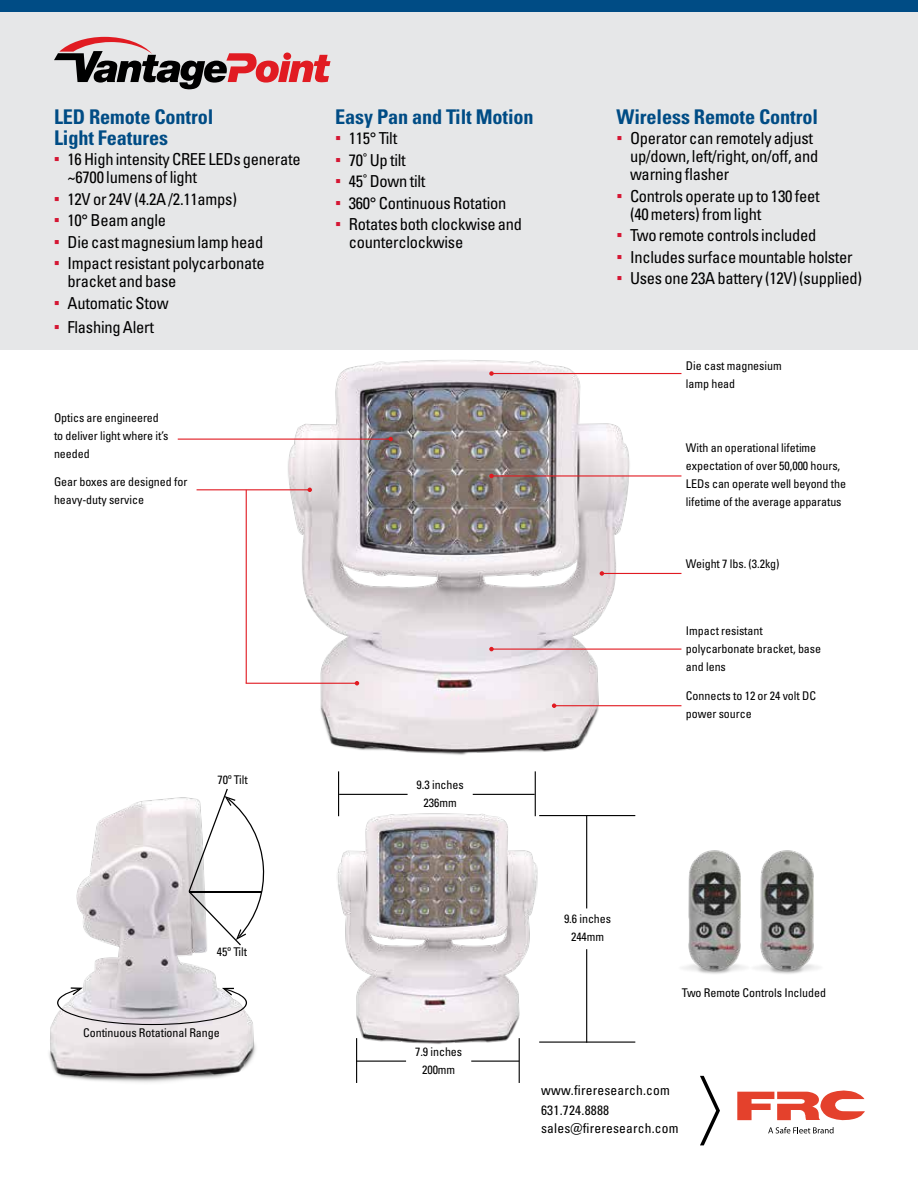
<style>
.page{position:relative;width:918px;height:1188px;background:#fff}
.page>*{position:absolute;margin:0;border:0;box-sizing:border-box;transform-origin:0 0}
.t1{font:700 condensed 20.25px/21px "Univers LT Std";letter-spacing:-.005em;color:#004c85}
.t2{font:condensed 16.5px/18px "Univers LT Std";letter-spacing:-.015em;color:#000}
.t3{font:condensed 13.5px/20.4px "Univers LT Pro";letter-spacing:.015em;color:#000}
.t4{font:condensed 12px/18px "Univers LT Std";letter-spacing:-.005em;color:#000}
.s1{color:#d51633}
</style>
<div class="page">
<div style="left:0;top:0;width:918px;height:13px;background:#004c85"></div>
<div style="left:0;top:13px;width:918px;height:337px;background:#e6e7e8"></div>
<img style="left:263px;top:360px;width:392px;height:426px">
<img style="left:49px;top:767px;width:222px;height:316px">
<svg style="left:57px;top:987px;width:190px;height:38px;background:#d1cdd2"></svg>
<svg style="left:189px;top:789px;width:77px;height:156px"></svg>
<hr style="left:339px;top:794px;width:69px;height:1px;background:#000">
<hr style="left:473px;top:794px;width:62px;height:1px;background:#000">
<img style="left:337px;top:807px;width:223px;height:253px">
<hr style="left:338px;top:771px;width:1px;height:45px;background:#000">
<hr style="left:356px;top:1061px;width:50px;height:1px;background:#000">
<hr style="left:471px;top:1061px;width:48px;height:1px;background:#000">
<hr style="left:356px;top:1038px;width:1px;height:45px;background:#000">
<hr style="left:519px;top:1038px;width:1px;height:45px;background:#000">
<hr style="left:535px;top:771px;width:1px;height:45px;background:#000">
<hr style="left:539px;top:815px;width:96px;height:1px;background:#000">
<hr style="left:539px;top:1042px;width:96px;height:1px;background:#000">
<hr style="left:586px;top:815px;width:1px;height:93px;background:#000">
<hr style="left:586px;top:949px;width:1px;height:94px;background:#000">
<hr style="left:197px;top:489px;width:113px;height:1px;background:#e11b22">
<svg style="left:308px;top:488px;width:4px;height:4px"></svg>
<hr style="left:491px;top:649px;width:190px;height:1px;background:#e11b22">
<svg style="left:489px;top:647px;width:5px;height:4px"></svg>
<hr style="left:602px;top:573px;width:79px;height:1px;background:#e11b22">
<svg style="left:600px;top:571px;width:4px;height:5px"></svg>
<hr style="left:554px;top:705px;width:127px;height:1px;background:#e11b22">
<svg style="left:552px;top:703px;width:4px;height:5px"></svg>
<hr style="left:491px;top:373px;width:190px;height:1px;background:#e11b22">
<svg style="left:489px;top:371px;width:5px;height:5px"></svg>
<hr style="left:491px;top:475px;width:190px;height:2px;background:#e11b22">
<svg style="left:489px;top:474px;width:5px;height:4px"></svg>
<hr style="left:178px;top:439px;width:213px;height:1px;background:#e11b22">
<svg style="left:388px;top:437px;width:5px;height:4px"></svg>
<hr style="left:246px;top:683px;width:111px;height:1px;background:#e11b22">
<svg style="left:355px;top:681px;width:4px;height:4px"></svg>
<hr style="left:246px;top:490px;width:1px;height:193px;background:#e11b22">
<svg style="left:54px;top:37px;width:277px;height:52px"></svg>
<img style="left:682px;top:850px;width:64px;height:124px">
<img style="left:754px;top:850px;width:65px;height:124px">
<svg style="left:700px;top:1076px;width:20px;height:69px"></svg>
<svg style="left:737px;top:1091px;width:128px;height:30px"></svg>
<svg style="left:768px;top:1127px;width:66px;height:6px"></svg>
<p class="t1" style="left:54px;top:106px;width:161px">LED Remote Control<br>Light Features</p>
<p class="t2" style="left:68px;top:150px;width:235px;text-indent:-14px"><span class="s1">▪</span> 16 High intensity CREE LEDs generate ~6700 lumens of light</p>
<p class="t2" style="left:54px;top:190px;width:184px"><span class="s1">▪</span> 12V or 24V (4.2A /2.11amps)</p>
<p class="t2" style="left:54px;top:211px;width:114px"><span class="s1">▪</span> 10° Beam angle</p>
<p class="t2" style="left:54px;top:233px;width:211px"><span class="s1">▪</span> Die cast magnesium lamp head</p>
<p class="t2" style="left:68px;top:254px;width:199px;text-indent:-14px"><span class="s1">▪</span> Impact resistant polycarbonate bracket and base</p>
<p class="t2" style="left:54px;top:294px;width:116px"><span class="s1">▪</span> Automatic Stow</p>
<p class="t2" style="left:54px;top:318px;width:102px"><span class="s1">▪</span> Flashing Alert</p>
<p class="t4" style="left:54px;top:409px;width:116px">Optics are engineered to deliver light where it’s needed</p>
<p class="t4" style="left:54px;top:473px;width:135px">Gear boxes are designed for heavy-duty service</p>
<p class="t1" style="left:335px;top:106px;width:200px">Easy Pan and Tilt Motion</p>
<p class="t2" style="left:335px;top:129px;width:64px"><span class="s1">▪</span> 115° Tilt</p>
<p class="t2" style="left:335px;top:151px;width:72px"><span class="s1">▪</span> 70˚ Up tilt</p>
<p class="t2" style="left:335px;top:172px;width:92px"><span class="s1">▪</span> 45˚ Down tilt</p>
<p class="t2" style="left:335px;top:194px;width:173px"><span class="s1">▪</span> 360° Continuous Rotation</p>
<p class="t2" style="left:349px;top:215px;width:175px;text-indent:-14px"><span class="s1">▪</span> Rotates both clockwise and counterclockwise</p>
<p class="t4" style="left:218px;top:770px;width:32px">70º Tilt</p>
<p class="t4" style="left:417px;top:776px;width:49px;text-align:center">9.3 inches<br>236mm</p>
<p class="t1" style="left:616px;top:106px;width:203px">Wireless Remote Control</p>
<p class="t2" style="left:630px;top:129px;width:190px;text-indent:-14px"><span class="s1">▪</span> Operator can remotely adjust up/down, left/right, on/off, and warning flasher</p>
<p class="t2" style="left:630px;top:187px;width:191px;text-indent:-14px"><span class="s1">▪</span> Controls operate up to 130 feet (40 meters) from light</p>
<p class="t2" style="left:616px;top:226px;width:201px"><span class="s1">▪</span> Two remote controls included</p>
<p class="t2" style="left:616px;top:248px;width:238px"><span class="s1">▪</span> Includes surface mountable holster</p>
<p class="t2" style="left:616px;top:269px;width:247px"><span class="s1">▪</span> Uses one 23A battery (12V) (supplied)</p>
<p class="t4" style="left:686px;top:357px;width:97px">Die cast magnesium lamp head</p>
<p class="t4" style="left:686px;top:438px;width:162px">With an operational lifetime expectation of over 50,000 hours,<br>LEDs can operate well beyond the lifetime of the average apparatus</p>
<p class="t4" style="left:686px;top:554px;width:95px">Weight 7 lbs. (3.2kg)</p>
<p class="t4" style="left:686px;top:622px;width:137px">Impact resistant polycarbonate bracket, base and lens</p>
<p class="t4" style="left:686px;top:687px;width:132px">Connects to 12 or 24 volt DC power source</p>
<p class="t4" style="left:217px;top:942px;width:32px">45º Tilt</p>
<p class="t4" style="left:83px;top:1023px;width:138px">Continuous Rotational Range</p>
<p class="t4" style="left:415px;top:1042px;width:49px;text-align:center">7.9 inches<br>200mm</p>
<p class="t4" style="left:564px;top:910px;width:49px;text-align:center">9.6 inches<br>244mm</p>
<p class="t4" style="left:682px;top:984px;width:146px">Two Remote Controls Included</p>
<p class="t3" style="left:541px;top:1079px;width:130px">www.fireresearch.com<br>631.724.8888</p>
<p class="t3" style="left:541px;top:1118px;width:139px">sales@fireresearch.com</p>
</div>
